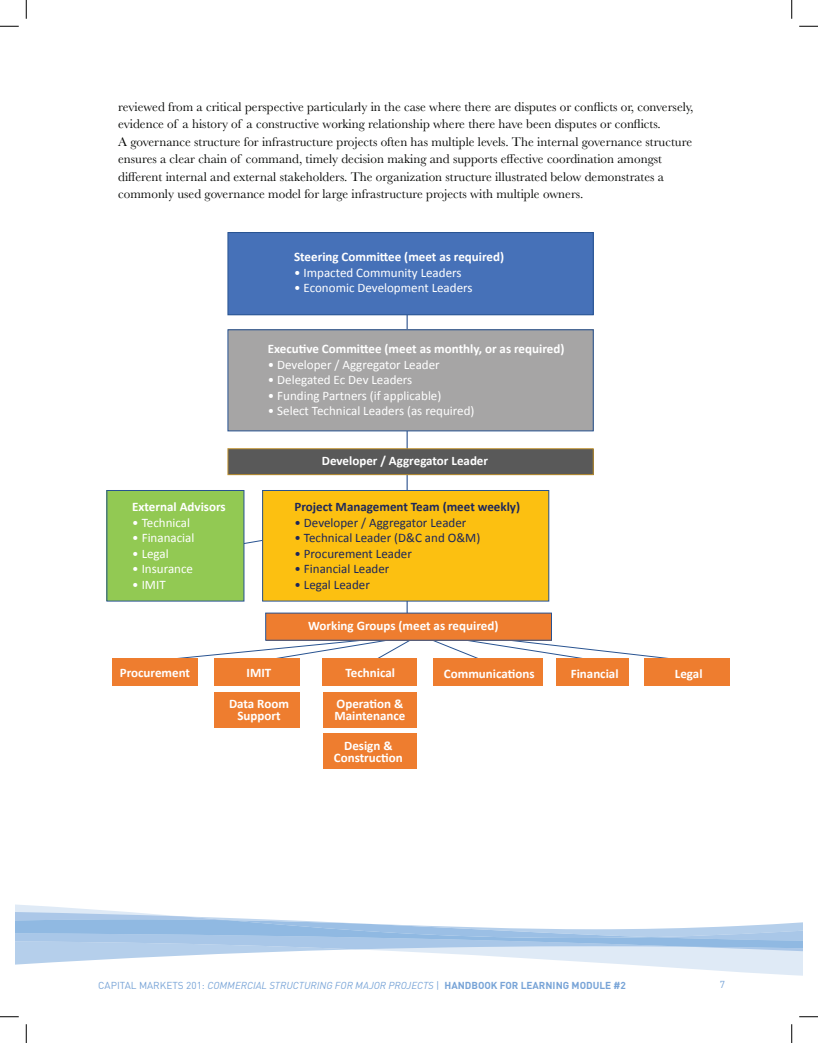
<style>
.page{position:relative;width:818px;height:1043px;background:#fff}
.page>*{position:absolute;margin:0;border:0;box-sizing:border-box;transform-origin:0 0}
.t1{font:13.12px/17.5px "Baskerville";color:#040503}
.t2{font:700 13px/12.4px "Calibri";color:#fff;text-align:center}
.t3{font:13px "Calibri";color:#fff}
.t4{font:13px "Calibri";color:#1d275b}
.t5{font:700 13px "Calibri";color:#1d275b}
.t6{font:italic 10px "DINOT";color:#78a4d7}
.t7{font:10px "DINOT";color:#78a4d7}
.s1{font-style:normal}
.s2{font-weight:700;font-style:normal}
</style>
<div class="page">
<svg style="left:15px;top:904px;width:787px;height:72px"></svg>
<svg style="left:15px;top:912px;width:787px;height:52px"></svg>
<svg style="left:178px;top:640px;width:238px;height:25px"></svg>
<svg style="left:424px;top:640px;width:244px;height:18px"></svg>
<svg style="left:244px;top:538px;width:18px;height:8px"></svg>
<hr style="left:407px;top:313px;width:1px;height:307px;background:#285391">
<div style="left:228px;top:330px;width:365px;height:101px;background:#a6a5a5"></div>
<div style="left:227px;top:329px;width:366px;height:102px;border:1px solid #285391"></div>
<div style="left:262px;top:490px;width:286px;height:111px;background:#fcc011"></div>
<div style="left:262px;top:490px;width:287px;height:111px;border:1px solid #285391"></div>
<div style="left:107px;top:490px;width:137px;height:111px;background:#92c953"></div>
<div style="left:106px;top:490px;width:138px;height:111px;border:1px solid #285391"></div>
<div style="left:228px;top:449px;width:365px;height:25px;background:#595959"></div>
<div style="left:227px;top:448px;width:366px;height:27px;border:1px solid #bb8e2d"></div>
<div style="left:266px;top:613px;width:285px;height:27px;background:#ee7d2f"></div>
<div style="left:112px;top:658px;width:85px;height:28px;background:#ee7d2f"></div>
<div style="left:215px;top:658px;width:85px;height:28px;background:#ee7d2f"></div>
<div style="left:215px;top:692px;width:85px;height:35px;background:#ee7d2f"></div>
<div style="left:323px;top:692px;width:93px;height:35px;background:#ee7d2f"></div>
<div style="left:323px;top:733px;width:93px;height:36px;background:#ee7d2f"></div>
<div style="left:322px;top:658px;width:94px;height:28px;background:#ee7d2f"></div>
<div style="left:433px;top:658px;width:110px;height:28px;background:#ee7d2f"></div>
<div style="left:556px;top:658px;width:73px;height:28px;background:#ee7d2f"></div>
<div style="left:643px;top:658px;width:86px;height:28px;background:#ee7d2f"></div>
<div style="left:228px;top:232px;width:365px;height:83px;background:#4671b8"></div>
<div style="left:227px;top:232px;width:366px;height:83px;border:1px solid #285391"></div>
<svg style="left:0;top:25px;width:19px;height:2px"></svg>
<svg style="left:799px;top:25px;width:19px;height:2px"></svg>
<svg style="left:0;top:1016px;width:19px;height:1px"></svg>
<svg style="left:799px;top:1016px;width:19px;height:1px"></svg>
<svg style="left:25px;top:0;width:2px;height:19px"></svg>
<svg style="left:25px;top:1024px;width:2px;height:18px"></svg>
<svg style="left:791px;top:0;width:1px;height:19px"></svg>
<svg style="left:791px;top:1024px;width:1px;height:18px"></svg>
<p class="t1" style="left:118px;top:98px;width:576px">reviewed from a critical perspective particularly in the case where there are disputes or conflicts or, conversely, evidence of a history of a constructive working relationship where there have been disputes or conflicts.<br>A governance structure for infrastructure projects often has multiple levels. The internal governance structure ensures a clear chain of command, timely decision making and supports effective coordination amongst different internal and external stakeholders. The organization structure illustrated below demonstrates a commonly used governance model for large infrastructure projects with multiple owners.</p>
<p class="t2" style="left:294px;top:250px;width:211px">Steering Committee (meet as required)</p>
<p class="t3" style="left:294px;top:264px;width:169px">• Impacted Community Leaders</p>
<p class="t3" style="left:294px;top:280px;width:180px">• Economic Development Leaders</p>
<p class="t2" style="left:268px;top:342px;width:298px">Executive Committee (meet as monthly, or as required)</p>
<p class="t3" style="left:268px;top:356px;width:173px">• Developer / Aggregator Leader</p>
<p class="t3" style="left:268px;top:371px;width:146px">• Delegated Ec Dev Leaders</p>
<p class="t3" style="left:268px;top:387px;width:175px">• Funding Partners (if applicable)</p>
<p class="t3" style="left:268px;top:403px;width:208px">• Select Technical Leaders (as required)</p>
<p class="t2" style="left:132px;top:500px;width:95px">External Advisors</p>
<p class="t3" style="left:132px;top:514px;width:59px">• Technical</p>
<p class="t3" style="left:132px;top:529px;width:64px">• Finanacial</p>
<p class="t3" style="left:132px;top:545px;width:38px">• Legal</p>
<p class="t3" style="left:132px;top:561px;width:62px">• Insurance</p>
<p class="t3" style="left:132px;top:576px;width:35px">• IMIT</p>
<p class="t2" style="left:322px;top:454px;width:168px">Developer / Aggregator Leader</p>
<p class="t5" style="left:294px;top:498px;width:227px">Project Management Team (meet weekly)</p>
<p class="t4" style="left:294px;top:514px;width:173px">• Developer / Aggregator Leader</p>
<p class="t4" style="left:294px;top:529px;width:187px">• Technical Leader (D&amp;C and O&amp;M)</p>
<p class="t4" style="left:294px;top:545px;width:119px">• Procurement Leader</p>
<p class="t4" style="left:294px;top:561px;width:96px">• Financial Leader</p>
<p class="t4" style="left:294px;top:576px;width:77px">• Legal Leader</p>
<p class="t2" style="left:308px;top:619px;width:191px">Working Groups (meet as required)</p>
<p class="t2" style="left:345px;top:666px;width:51px">Technical</p>
<p class="t2" style="left:444px;top:667px;width:92px">Communications</p>
<p class="t2" style="left:570px;top:667px;width:49px">Financial</p>
<p class="t2" style="left:675px;top:667px;width:29px">Legal</p>
<p class="t2" style="left:120px;top:666px;width:72px">Procurement</p>
<p class="t2" style="left:246px;top:666px;width:26px">IMIT</p>
<p class="t2" style="left:229px;top:697px;width:61px">Data Room<br>Support</p>
<p class="t2" style="left:334px;top:697px;width:73px;text-align:left">Operation &amp;<br>Maintenance</p>
<p class="t2" style="left:334px;top:739px;width:71px">Design &amp;<br>Construction</p>
<p class="t6" style="left:98px;top:979px;width:529px"><span class="s1">CAPITAL MARKETS 201:</span> COMMERCIAL STRUCTURING FOR MAJOR PROJECTS <span class="s1">|</span> <span class="s2">HANDBOOK FOR LEARNING MODULE #2</span></p>
<p class="t7" style="left:720px;top:978px;width:7px">7</p>
</div>
